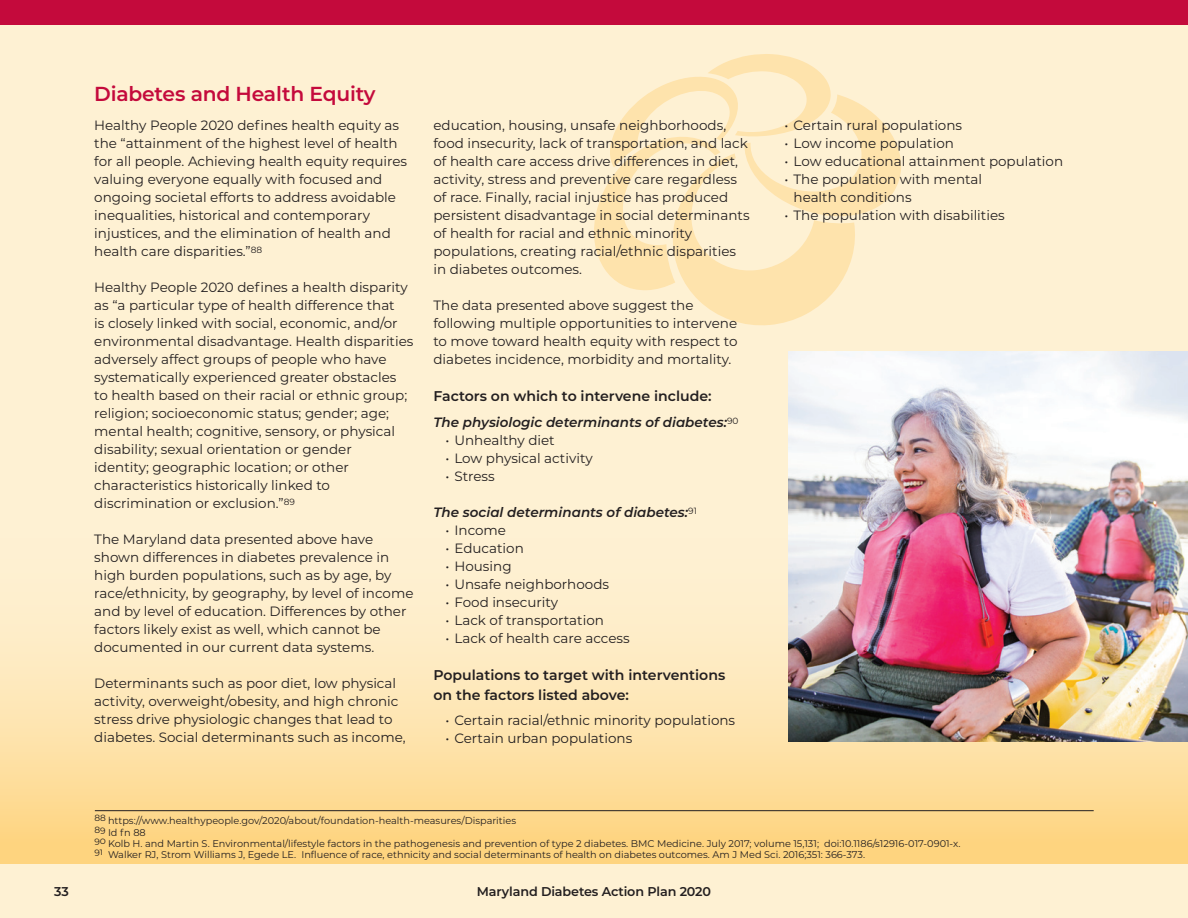
<style>
.page{position:relative;width:1188px;height:918px;background:#fef1d3}
.page>*{position:absolute;margin:0;border:0;box-sizing:border-box;transform-origin:0 0}
.t1{font:600 20.25px "Montserrat";letter-spacing:-.01em;color:#c40a3c}
.t2{font:600 14.1px "Montserrat";color:#231f20}
.t3{font:13.5px/18px "Montserrat";color:#231f20}
.t4{font:italic 600 13.5px "Montserrat";color:#231f20}
.t5{font:600 12.75px "Montserrat";letter-spacing:-.01em;color:#231f20}
.t6{font:9.75px "Montserrat";color:#231f20}
</style>
<div class="page">
<div style="left:0;top:518px;width:1188px;height:346px;background:linear-gradient(to bottom,#fef6e2,#fed685)"></div>
<div style="left:0;top:0;width:1188px;height:24px;background:#c40a3c"></div>
<hr style="left:95px;top:810px;width:999px;height:1px;background:#231f20">
<svg style="left:594px;top:54px;width:307px;height:272px"></svg>
<img style="left:788px;top:351px;width:400px;height:391px">
<p class="t1" style="left:94px;top:80px;width:283px">Diabetes and Health Equity</p>
<p class="t3" style="left:94px;top:115px;width:314px">Healthy People 2020 defines health equity as the “attainment of the highest level of health for all people. Achieving health equity requires valuing everyone equally with focused and ongoing societal efforts to address avoidable inequalities, historical and contemporary</p>
<p class="t3" style="left:94px;top:223px;width:298px">injustices, and the elimination of health and health care disparities.”<sup>88</sup></p>
<p class="t3" style="left:94px;top:277px;width:321px">Healthy People 2020 defines a health disparity as “a particular type of health difference that<br>is closely linked with social, economic, and/or environmental disadvantage. Health disparities adversely affect groups of people who have systematically experienced greater obstacles<br>to health based on their racial or ethnic group; religion; socioeconomic status; gender; age; mental health; cognitive, sensory, or physical disability; sexual orientation or gender</p>
<p class="t3" style="left:94px;top:457px;width:256px">identity; geographic location; or other</p>
<p class="t3" style="left:94px;top:475px;width:237px">characteristics historically linked to</p>
<p class="t3" style="left:94px;top:493px;width:202px">discrimination or exclusion.”<sup>89</sup></p>
<p class="t3" style="left:94px;top:529px;width:321px">The Maryland data presented above have shown differences in diabetes prevalence in high burden populations, such as by age, by race/ethnicity, by geography, by level of income and by level of education. Differences by other factors likely exist as well, which cannot be</p>
<p class="t3" style="left:94px;top:637px;width:281px">documented in our current data systems.</p>
<p class="t3" style="left:94px;top:673px;width:313px">Determinants such as poor diet, low physical activity, overweight/obesity, and high chronic stress drive physiologic changes that lead to diabetes. Social determinants such as income,</p>
<p class="t3" style="left:433px;top:115px;width:318px">education, housing, unsafe neighborhoods, food insecurity, lack of transportation, and lack of health care access drive differences in diet, activity, stress and preventive care regardless of race. Finally, racial injustice has produced persistent disadvantage in social determinants of health for racial and ethnic minority</p>
<p class="t3" style="left:433px;top:241px;width:304px">populations, creating racial/ethnic disparities</p>
<p class="t3" style="left:433px;top:259px;width:150px">in diabetes outcomes.</p>
<p class="t3" style="left:433px;top:295px;width:262px">The data presented above suggest the</p>
<p class="t3" style="left:433px;top:313px;width:306px;text-align:justify">following multiple opportunities to intervene to move toward health equity with respect to diabetes incidence, morbidity and mortality.</p>
<p class="t2" style="left:433px;top:386px;width:280px">Factors on which to intervene include:</p>
<p class="t4" style="left:433px;top:412px;width:307px">The physiologic determinants of diabetes:<sup>90</sup></p>
<p class="t3" style="left:445px;top:430px;width:111px">• Unhealthy diet</p>
<p class="t3" style="left:445px;top:448px;width:149px">• Low physical activity</p>
<p class="t3" style="left:445px;top:466px;width:51px">• Stress</p>
<p class="t4" style="left:433px;top:502px;width:265px">The social determinants of diabetes:<sup>91</sup></p>
<p class="t3" style="left:445px;top:520px;width:62px">• Income</p>
<p class="t3" style="left:445px;top:538px;width:80px">• Education</p>
<p class="t3" style="left:445px;top:556px;width:68px">• Housing</p>
<p class="t3" style="left:445px;top:574px;width:165px">• Unsafe neighborhoods</p>
<p class="t3" style="left:445px;top:592px;width:114px">• Food insecurity</p>
<p class="t3" style="left:445px;top:610px;width:160px">• Lack of transportation</p>
<p class="t3" style="left:445px;top:628px;width:186px">• Lack of health care access</p>
<p class="t2" style="left:433px;top:665px;width:293px">Populations to target with interventions</p>
<p class="t2" style="left:433px;top:685px;width:197px">on the factors listed above:</p>
<p class="t3" style="left:445px;top:711px;width:291px">• Certain racial/ethnic minority populations</p>
<p class="t3" style="left:445px;top:729px;width:188px">• Certain urban populations</p>
<p class="t3" style="left:785px;top:115px;width:179px">• Certain rural populations</p>
<p class="t3" style="left:785px;top:133px;width:171px">• Low income population</p>
<p class="t3" style="left:785px;top:151px;width:280px">• Low educational attainment population</p>
<p class="t3" style="left:785px;top:169px;width:199px">• The population with mental</p>
<p class="t3" style="left:794px;top:187px;width:120px">health conditions</p>
<p class="t3" style="left:785px;top:205px;width:222px">• The population with disabilities</p>
<p class="t5" style="left:54px;top:883px;width:16px">33</p>
<p class="t6" style="left:94px;top:814px;width:423px"><sup>88</sup> https://www.healthypeople.gov/2020/about/foundation-health-measures/Disparities</p>
<p class="t6" style="left:94px;top:825px;width:53px"><sup>89</sup> Id fn 88</p>
<p class="t6" style="left:94px;top:837px;width:867px"><sup>90</sup> Kolb H. and Martin S. Environmental/lifestyle factors in the pathogenesis and prevention of type 2 diabetes. BMC Medicine. July 2017; volume 15,131; doi:10.1186/s12916-017-0901-x.</p>
<p class="t6" style="left:94px;top:848px;width:772px"><sup>91</sup> Walker RJ, Strom Williams J, Egede LE. Influence of race, ethnicity and social determinants of health on diabetes outcomes. Am J Med Sci. 2016;351: 366-373.</p>
<p class="t5" style="left:477px;top:883px;width:236px">Maryland Diabetes Action Plan 2020</p>
</div>
